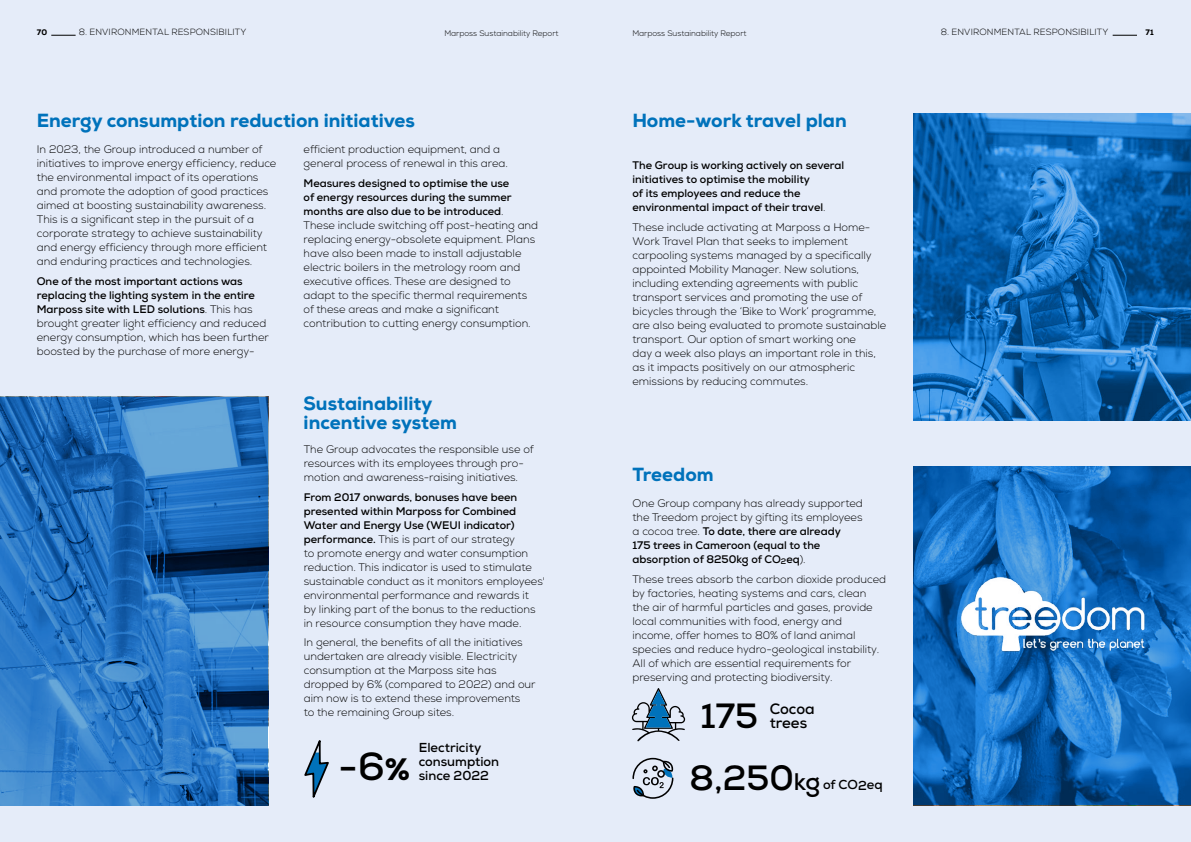
<style>
.page{position:relative;width:1191px;height:842px;background:#e5ecf9}
.page>*{position:absolute;margin:0;border:0;box-sizing:border-box;transform-origin:0 0}
.t1{font:700 39px "Nexa";color:#000}
.t2{font:700 35px "Nexa";color:#000}
.t3{font:800 19px/19px "Nexa";color:#0072bb}
.t4{font:700 15px/14px "Nexa";color:#000}
.t5{font:700 13px/14px "Nexa";color:#000}
.t6{font:300 11px/14px "Nexa";color:#000}
.t7{font:700 11px/14px "Nexa";color:#000}
.t8{font:300 9px "Nexa";letter-spacing:.015em;color:#000}
.t9{font:300 8px "Nexa";color:#000}
.t10{font:800 8px "Nexa";color:#000}
.s1{font-weight:700}
.s2{font-weight:800;font-size:31px}
.s3{font-weight:300}
.s4{font-weight:700;font-size:8px}
.s5{font-size:35px}
.s6{font-size:24px}
</style>
<div class="page">
<svg style="left:51px;top:35px;width:25px;height:1px"></svg>
<svg style="left:1112px;top:35px;width:25px;height:1px"></svg>
<svg style="left:304px;top:740px;width:25px;height:58px"></svg>
<svg style="left:0;top:397px;width:268px;height:409px;background:#2973bc"></svg>
<svg style="left:913px;top:113px;width:278px;height:308px;background:#166cb7"></svg>
<svg style="left:913px;top:466px;width:278px;height:339px;background:#1469b8"></svg>
<img style="left:943px;top:570px;width:220px;height:90px">
<svg style="left:632px;top:688px;width:53px;height:53px"></svg>
<svg style="left:632px;top:758px;width:41px;height:41px"></svg>
<p class="t10" style="left:37px;top:28px;width:12px">70</p>
<p class="t8" style="left:79px;top:27px;width:169px">8. ENVIRONMENTAL RESPONSIBILITY</p>
<p class="t9" style="left:444px;top:28px;width:116px">Marposs Sustainability Report</p>
<p class="t9" style="left:632px;top:28px;width:116px">Marposs Sustainability Report</p>
<p class="t8" style="left:940px;top:27px;width:169px">8. ENVIRONMENTAL RESPONSIBILITY</p>
<p class="t10" style="left:1145px;top:28px;width:10px">71</p>
<h3 class="t3" style="left:37px;top:111px;width:380px">Energy consumption reduction initiatives</h3>
<p class="t6" style="left:37px;top:142px;width:241px">In 2023, the Group introduced a number of initiatives to improve energy efficiency, reduce the environmental impact of its operations and promote the adoption of good practices aimed at boosting sustainability awareness.<br>This is a significant step in the pursuit of a corporate strategy to achieve sustainability and energy efficiency through more efficient and enduring practices and technologies.</p>
<p class="t6" style="left:37px;top:274px;width:234px"><span class="s1">One of the most important actions was replacing the lighting system in the entire Marposs site with LED solutions</span>. This has brought greater light efficiency and reduced energy consumption, which has been further boosted by the purchase of more energy-</p>
<p class="t6" style="left:304px;top:142px;width:206px;line-height:14.4px">efficient production equipment, and a general process of renewal in this area.</p>
<p class="t6" style="left:304px;top:177px;width:236px"><span class="s1">Measures designed to optimise the use<br>of energy resources during the summer months are also due to be introduced</span>.<br>These include switching off post-heating and replacing energy-obsolete equipment. Plans have also been made to install adjustable electric boilers in the metrology room and executive offices. These are designed to adapt to the specific thermal requirements of these areas and make a significant contribution to cutting energy consumption.</p>
<h3 class="t3" style="left:304px;top:394px;width:155px">Sustainability incentive system</h3>
<p class="t6" style="left:304px;top:442px;width:231px">The Group advocates the responsible use of resources with its employees through pro&shy;motion and awareness-raising initiatives.</p>
<p class="t6" style="left:304px;top:490px;width:243px"><span class="s1">From 2017 onwards, bonuses have been presented within Marposs for Combined Water and Energy Use (WEUI indicator) performance.</span> This is part of our strategy<br>to promote energy and water consumption reduction. This indicator is used to stimulate sustainable conduct as it monitors employees' environmental performance and rewards it<br>by linking part of the bonus to the reductions in resource consumption they have made.</p>
<p class="t6" style="left:304px;top:636px;width:233px">In general, the benefits of all the initiatives undertaken are already visible. Electricity consumption at the Marposs site has dropped by 6% (compared to 2022) and our aim now is to extend these improvements<br>to the remaining Group sites.</p>
<h1 class="t1" style="left:338px;top:741px;width:73px">-6<span class="s2">%</span></h1>
<p class="t5" style="left:419px;top:741px;width:82px">Electricity consumption since 2022</p>
<h3 class="t3" style="left:632px;top:111px;width:216px">Home-work travel plan</h3>
<p class="t7" style="left:632px;top:159px;width:213px">The Group is working actively on several initiatives to optimise the mobility<br>of its employees and reduce the environmental impact of their travel<span class="s3">.</span></p>
<p class="t6" style="left:632px;top:221px;width:255px">These include activating at Marposs a Home-Work Travel Plan that seeks to implement carpooling systems managed by a specifically appointed Mobility Manager. New solutions, including extending agreements with public transport services and promoting the use of bicycles through the ‘Bike to Work’ programme, are also being evaluated to promote sustainable transport. Our option of smart working one<br>day a week also plays an important role in this, as it impacts positively on our atmospheric emissions by reducing commutes.</p>
<h3 class="t3" style="left:632px;top:465px;width:83px">Treedom</h3>
<p class="t6" style="left:632px;top:497px;width:232px">One Group company has already supported the Treedom project by gifting its employees a cocoa tree. <span class="s1">To date, there are already<br>175 trees in Cameroon (equal to the absorption of 8250kg of CO</span><span class="s4">2</span><span class="s1">eq</span>).</p>
<p class="t6" style="left:632px;top:572px;width:255px">These trees absorb the carbon dioxide produced by factories, heating systems and cars, clean the air of harmful particles and gases, provide local communities with food, energy and<br>income, offer homes to 80% of land animal species and reduce hydro-geological instability.<br>All of which are essential requirements for preserving and protecting biodiversity.</p>
<h2 class="t2" style="left:700px;top:694px;width:59px">175</h2>
<h3 class="t4" style="left:769px;top:701px;width:46px">Cocoa trees</h3>
<p class="t5" style="left:689px;top:777px;width:195px"><span class="s5">8,250</span><span class="s6">kg</span> of CO2eq</p>
</div>
